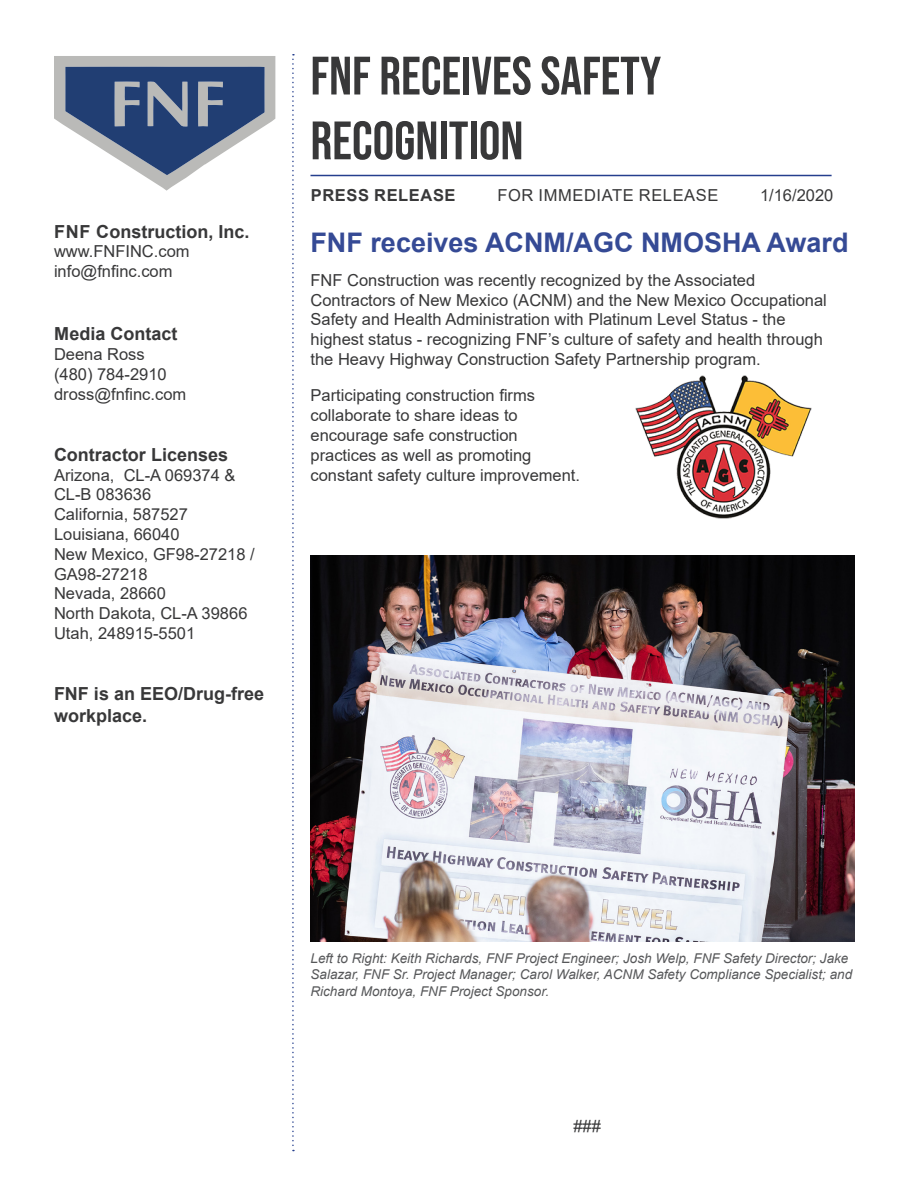
<style>
.page{position:relative;width:918px;height:1188px;background:#fff}
.page>*{position:absolute;margin:0;border:0;box-sizing:border-box;transform-origin:0 0}
.t1{font:54px/64.8px "Bebas Neue";color:#383839}
.t2{font:700 27px "Arial";color:#354a95}
.t3{font:700 18px/21.6px "Arial";color:#383839}
.t4{font:16.5px/19.8px "Arial";color:#383839}
.t5{font:16.5px "Arial";letter-spacing:.035em;color:#383839}
.t6{font:700 16.5px "Arial";letter-spacing:.035em;color:#383839}
.t7{font:italic 13.5px/16.2px "Arial";color:#57585a}
</style>
<div class="page">
<svg style="left:54px;top:56px;width:221px;height:135px"></svg>
<hr style="left:310px;top:175px;width:522px;height:1px;background:#253f8e">
<svg style="left:292px;top:54px;width:2px;height:1097px"></svg>
<img style="left:636px;top:376px;width:176px;height:142px">
<img style="left:310px;top:555px;width:545px;height:387px">
<p class="t3" style="left:54px;top:221px;width:197px">FNF Construction, Inc.</p>
<p class="t4" style="left:54px;top:242px;width:137px">www.FNFINC.com</p>
<p class="t4" style="left:54px;top:261px;width:120px">info@fnfinc.com</p>
<p class="t3" style="left:54px;top:323px;width:125px">Media Contact</p>
<p class="t4" style="left:54px;top:344px;width:92px">Deena Ross</p>
<p class="t4" style="left:54px;top:364px;width:114px">(480) 784-2910</p>
<p class="t4" style="left:54px;top:384px;width:134px">dross@fnfinc.com</p>
<p class="t3" style="left:54px;top:444px;width:176px">Contractor Licenses</p>
<p class="t4" style="left:54px;top:465px;width:183px">Arizona, CL-A 069374 &amp;<br>CL-B 083636</p>
<p class="t4" style="left:54px;top:504px;width:135px">California, 587527</p>
<p class="t4" style="left:54px;top:524px;width:127px">Louisiana, 66040</p>
<p class="t4" style="left:54px;top:544px;width:202px">New Mexico, GF98-27218 /<br>GA98-27218</p>
<p class="t4" style="left:54px;top:584px;width:113px">Nevada, 28660</p>
<p class="t4" style="left:54px;top:603px;width:195px">North Dakota, CL-A 39866</p>
<p class="t4" style="left:54px;top:623px;width:143px">Utah, 248915-5501</p>
<p class="t3" style="left:54px;top:683px;width:212px">FNF is an EEO/Drug-free workplace.</p>
<p class="t1" style="left:310px;top:43px;width:352px">FNF RECEIVES SAFETY<br>RECOGNITION</p>
<p class="t6" style="left:311px;top:184px;width:146px">PRESS RELEASE</p>
<p class="t5" style="left:497px;top:184px;width:222px">FOR IMMEDIATE RELEASE</p>
<p class="t4" style="left:760px;top:186px;width:75px">1/16/2020</p>
<p class="t2" style="left:310px;top:223px;width:540px">FNF receives ACNM/AGC NMOSHA Award</p>
<p class="t4" style="left:310px;top:270px;width:518px">FNF Construction was recently recognized by the Associated Contractors of New Mexico (ACNM) and the New Mexico Occupational Safety and Health Administration with Platinum Level Status - the highest status - recognizing FNF’s culture of safety and health through the Heavy Highway Construction Safety Partnership program.</p>
<p class="t4" style="left:310px;top:386px;width:271px">Participating construction firms collaborate to share ideas to encourage safe construction practices as well as promoting constant safety culture improvement.</p>
<p class="t7" style="left:310px;top:951px;width:543px">Left to Right: Keith Richards, FNF Project Engineer; Josh Welp, FNF Safety Director; Jake<br>Salazar, FNF Sr. Project Manager; Carol Walker, ACNM Safety Compliance Specialist; and<br>Richard Montoya, FNF Project Sponsor.</p>
<p class="t4" style="left:573px;top:1116px;width:29px">###</p>
</div>
